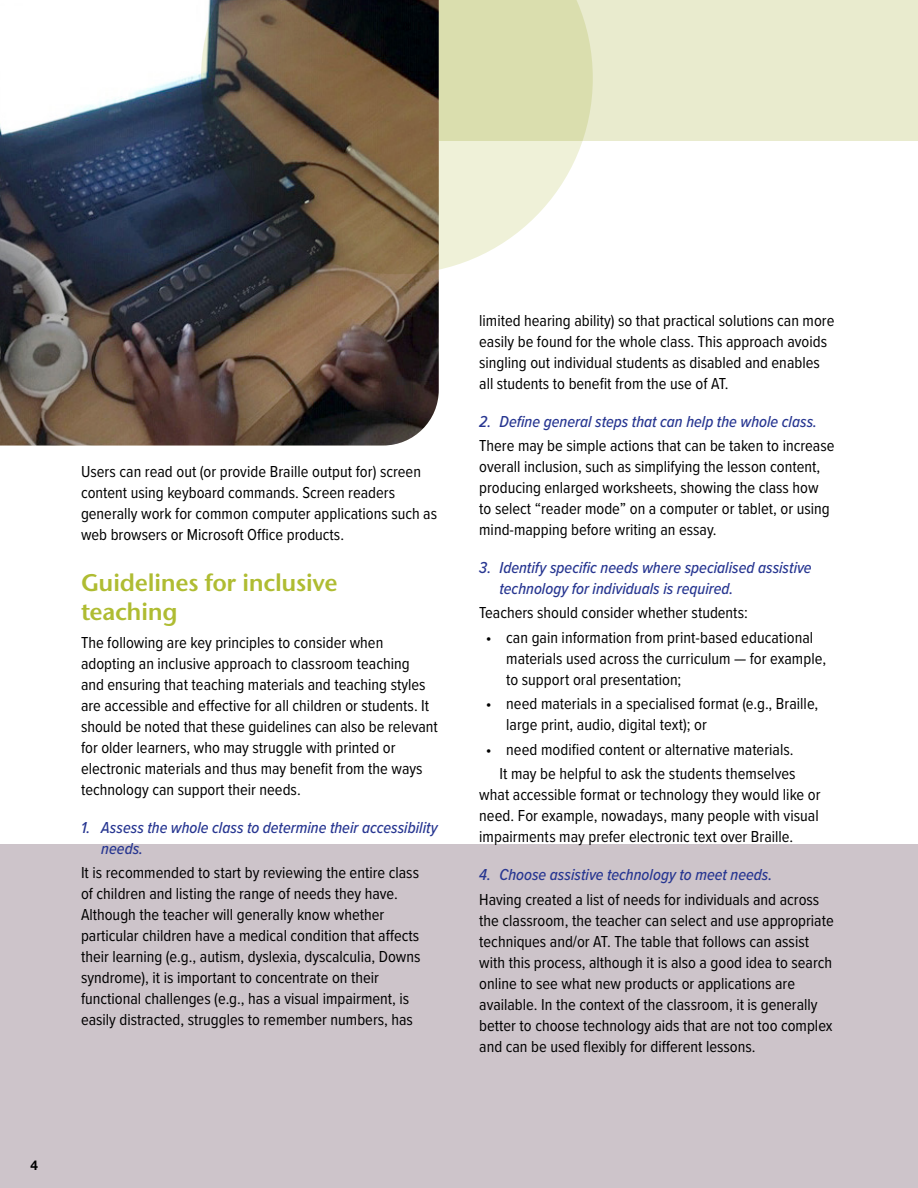
<style>
.page{position:relative;width:918px;height:1188px;background:#fff}
.page>*{position:absolute;margin:0;border:0;box-sizing:border-box;transform-origin:0 0}
.t1{font:600 24px/28.5px "Stone Sans ITC Std";letter-spacing:-.015em;color:#afbc32}
.t2{font:16.5px/21px "Proxima Nova Cond";color:#000}
.t3{font:italic 500 16.5px/21px "Proxima Nova Cond";color:#273691}
.t4{font:700 13.5px "Helvetica Neue LT Std";color:#000}
</style>
<div class="page">
<div style="left:0;top:0;width:918px;height:140px;background:#e9ebce"></div>
<div style="left:0;top:845px;width:918px;height:343px;background:#cdc4ca"></div>
<img style="left:0;top:0;width:439px;height:446px">
<svg style="left:201px;top:0;width:392px;height:274px;background:#8f8973"></svg>
<p class="t4" style="left:30px;top:1157px;width:9px">4</p>
<p class="t2" style="left:81px;top:461px;width:358px">Users can read out (or provide Braille output for) screen content using keyboard commands. Screen readers generally work for common computer applications such as web browsers or Microsoft Office products.</p>
<h1 class="t1" style="left:81px;top:568px;width:258px">Guidelines for inclusive teaching</h1>
<p class="t2" style="left:81px;top:631px;width:358px">The following are key principles to consider when adopting an inclusive approach to classroom teaching<br>and ensuring that teaching materials and teaching styles are accessible and effective for all children or students. It should be noted that these guidelines can also be relevant for older learners, who may struggle with printed or electronic materials and thus may benefit from the ways technology can support their needs.</p>
<p class="t3" style="left:101px;top:816px;width:338px;text-indent:-20px">1. Assess the whole class to determine their accessibility needs.</p>
<p class="t2" style="left:81px;top:861px;width:341px">It is recommended to start by reviewing the entire class of children and listing the range of needs they have.<br>Although the teacher will generally know whether particular children have a medical condition that affects their learning (e.g., autism, dyslexia, dyscalculia, Downs syndrome), it is important to concentrate on their functional challenges (e.g., has a visual impairment, is easily distracted, struggles to remember numbers, has</p>
<p class="t2" style="left:479px;top:309px;width:357px">limited hearing ability) so that practical solutions can more easily be found for the whole class. This approach avoids singling out individual students as disabled and enables all students to benefit from the use of AT.</p>
<p class="t3" style="left:479px;top:410px;width:339px">2. Define general steps that can help the whole class.</p>
<p class="t2" style="left:479px;top:434px;width:357px">There may be simple actions that can be taken to increase overall inclusion, such as simplifying the lesson content, producing enlarged worksheets, showing the class how to select “reader mode” on a computer or tablet, or using mind-mapping before writing an essay.</p>
<p class="t3" style="left:499px;top:557px;width:314px;text-indent:-20px">3. Identify specific needs where specialised assistive technology for individuals is required.</p>
<p class="t2" style="left:479px;top:602px;width:270px">Teachers should consider whether students:</p>
<p class="t2" style="left:506px;top:626px;width:321px;text-indent:-20px">• can gain information from print-based educational materials used across the curriculum — for example, to support oral presentation;</p>
<p class="t2" style="left:506px;top:693px;width:314px;text-indent:-20px">• need materials in a specialised format (e.g., Braille, large print, audio, digital text); or</p>
<p class="t2" style="left:486px;top:737px;width:311px;line-height:24.5px;text-align:right">• need modified content or alternative materials.<br>It may be helpful to ask the students themselves</p>
<p class="t2" style="left:479px;top:784px;width:343px;text-align:justify">what accessible format or technology they would like or need. For example, nowadays, many people with visual impairments may prefer electronic text over Braille.</p>
<p class="t3" style="left:479px;top:864px;width:295px">4. Choose assistive technology to meet needs.</p>
<p class="t2" style="left:479px;top:888px;width:356px">Having created a list of needs for individuals and across the classroom, the teacher can select and use appropriate techniques and/or AT. The table that follows can assist with this process, although it is also a good idea to search online to see what new products or applications are available. In the context of the classroom, it is generally better to choose technology aids that are not too complex and can be used flexibly for different lessons.</p>
</div>
